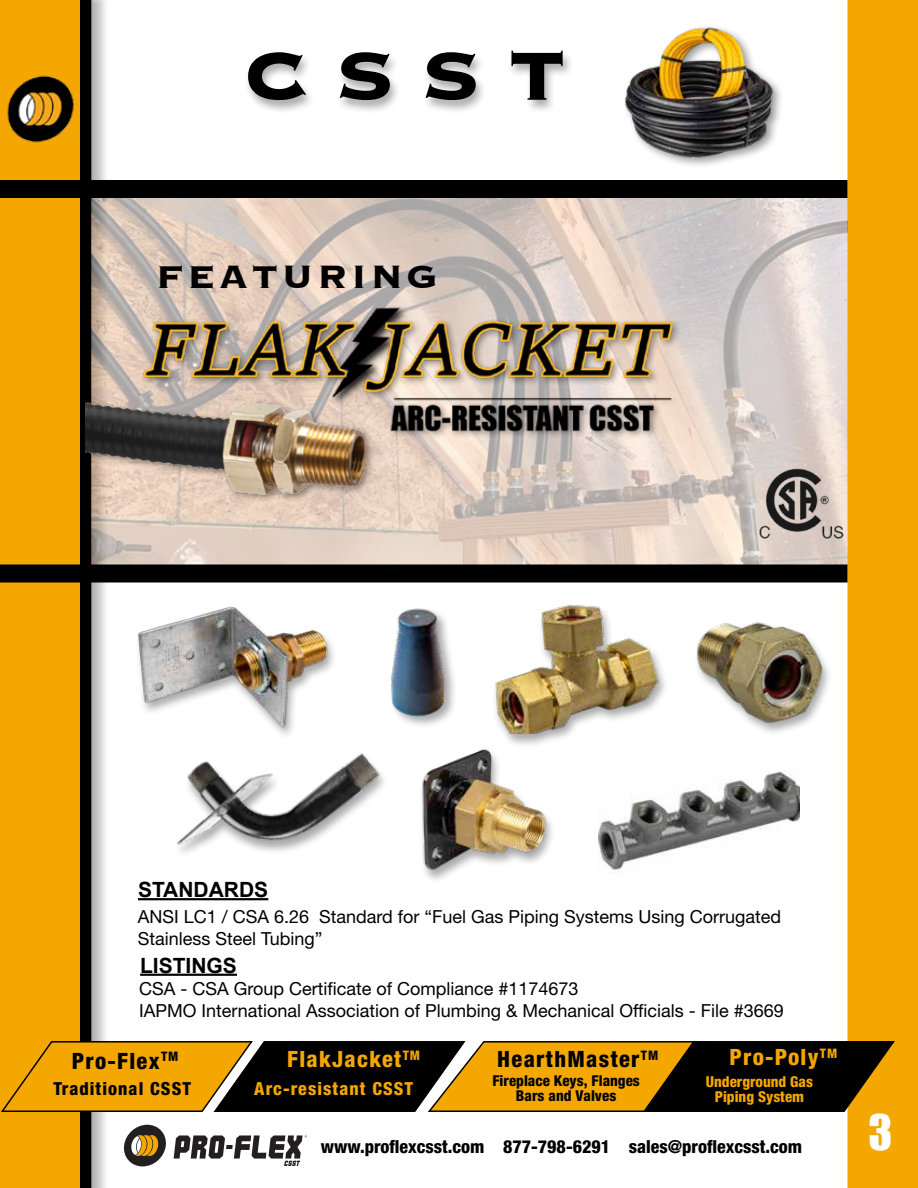
<style>
.page{position:relative;width:918px;height:1188px;background:#fff}
.page>*{position:absolute;margin:0;border:0;box-sizing:border-box;transform-origin:0 0}
.t1{font:700 106.5px "Copperplate";color:#000}
.t2{font:45px "Impact";color:#fff}
.t3{font:700 42px "Copperplate";letter-spacing:.08em;color:#000}
.t4{font:800 condensed 22.5px "Helvetica Neue LT Std";letter-spacing:.06em;color:#000}
.t5{font:800 condensed 22.5px "Helvetica Neue LT Std";letter-spacing:.06em;color:#f4a700}
.t6{font:700 21px "Arial";color:#000}
.t7{font:18px/21.6px "Helvetica Neue LT Std";color:#000}
.t8{font:800 condensed 18px "Helvetica Neue LT Std";color:#000}
.t9{font:800 condensed 18px "Helvetica Neue LT Std";letter-spacing:.06em;color:#f4a700}
.t10{font:800 condensed 18px "Helvetica Neue LT Std";letter-spacing:.06em;color:#000}
.t11{font:800 condensed 15px/15px "Helvetica Neue LT Std";color:#000;text-align:center}
.t12{font:800 condensed 15px/15px "Helvetica Neue LT Std";color:#f4a700;text-align:center}
</style>
<div class="page">
<div style="left:848px;top:0;width:70px;height:1188px;background:#f4a700"></div>
<svg style="left:0;top:796px;width:1px;height:13px"></svg>
<div style="left:13px;top:0;width:97px;height:1188px;background:#000;opacity:.25"></div>
<div style="left:3px;top:0;width:96px;height:1188px;background:#000;opacity:.31"></div>
<div style="left:1px;top:0;width:79px;height:1188px;background:#f4a700"></div>
<div style="left:1px;top:181px;width:846px;height:16px;background:#000"></div>
<div style="left:0;top:180px;width:848px;height:18px;border:2px solid #000"></div>
<img style="left:0;top:67px;width:110px;height:82px">
<svg style="left:124px;top:1125px;width:42px;height:41px"></svg>
<svg style="left:174px;top:1135px;width:133px;height:31px"></svg>
<svg style="left:0;top:1040px;width:895px;height:73px"></svg>
<img style="left:624px;top:27px;width:157px;height:139px">
<div style="left:694px;top:622px;width:139px;height:115px;background:#000;opacity:.34"></div>
<img style="left:694px;top:622px;width:131px;height:106px">
<img style="left:598px;top:771px;width:202px;height:102px">
<div style="left:418px;top:749px;width:138px;height:135px;background:#000;opacity:.34"></div>
<img style="left:418px;top:749px;width:134px;height:123px">
<img style="left:137px;top:606px;width:196px;height:55px">
<hr style="left:140px;top:974px;width:97px;height:2px;background:#000">
<div style="left:492px;top:604px;width:177px;height:144px;background:#000;opacity:.34"></div>
<img style="left:492px;top:604px;width:174px;height:130px">
<div style="left:244px;top:50px;width:330px;height:65px;background:#000;opacity:.34"></div>
<img style="left:91px;top:198px;width:757px;height:367px">
<div style="left:1px;top:565px;width:846px;height:17px;background:#000"></div>
<div style="left:0;top:565px;width:848px;height:18px;border:2px solid #000"></div>
<img style="left:758px;top:467px;width:87px;height:72px">
<img style="left:86px;top:292px;width:608px;height:246px">
<img style="left:138px;top:661px;width:246px;height:240px">
<div style="left:389px;top:607px;width:69px;height:122px;background:#000;opacity:.35"></div>
<img style="left:377px;top:607px;width:79px;height:113px">
<h1 class="t1" style="left:244px;top:1px;width:324px">csst</h1>
<h3 class="t3" style="left:156px;top:249px;width:283px">FEATURING</h3>
<p class="t6" style="left:138px;top:876px;width:132px">STANDARDS</p>
<p class="t7" style="left:138px;top:906px;width:645px">ANSI LC1 / CSA 6.26 Standard for “Fuel Gas Piping Systems Using Corrugated<br>Stainless Steel Tubing”</p>
<p class="t7" style="left:139px;top:978px;width:646px">CSA - CSA Group Certificate of Compliance #1174673<br>IAPMO International Association of Plumbing &amp; Mechanical Officials - File #3669</p>
<p class="t6" style="left:140px;top:951px;width:98px">LISTINGS</p>
<p class="t4" style="left:72px;top:1047px;width:108px">Pro-Flex<sup>TM</sup></p>
<p class="t10" style="left:53px;top:1077px;width:139px">Traditional CSST</p>
<p class="t5" style="left:287px;top:1045px;width:134px">FlakJacket<sup>TM</sup></p>
<p class="t9" style="left:254px;top:1077px;width:160px">Arc-resistant CSST</p>
<p class="t4" style="left:497px;top:1045px;width:162px">HearthMaster<sup>TM</sup></p>
<p class="t11" style="left:492px;top:1073px;width:149px">Fireplace Keys, Flanges<br>Bars and Valves</p>
<p class="t5" style="left:729px;top:1044px;width:109px">Pro-Poly<sup>TM</sup></p>
<p class="t12" style="left:706px;top:1074px;width:109px">Underground Gas<br>Piping System</p>
<p class="t8" style="left:321px;top:1136px;width:483px">www.proflexcsst.com 877-798-6291 sales@proflexcsst.com</p>
<h2 class="t2" style="left:868px;top:1098px;width:25px">3</h2>
</div>
